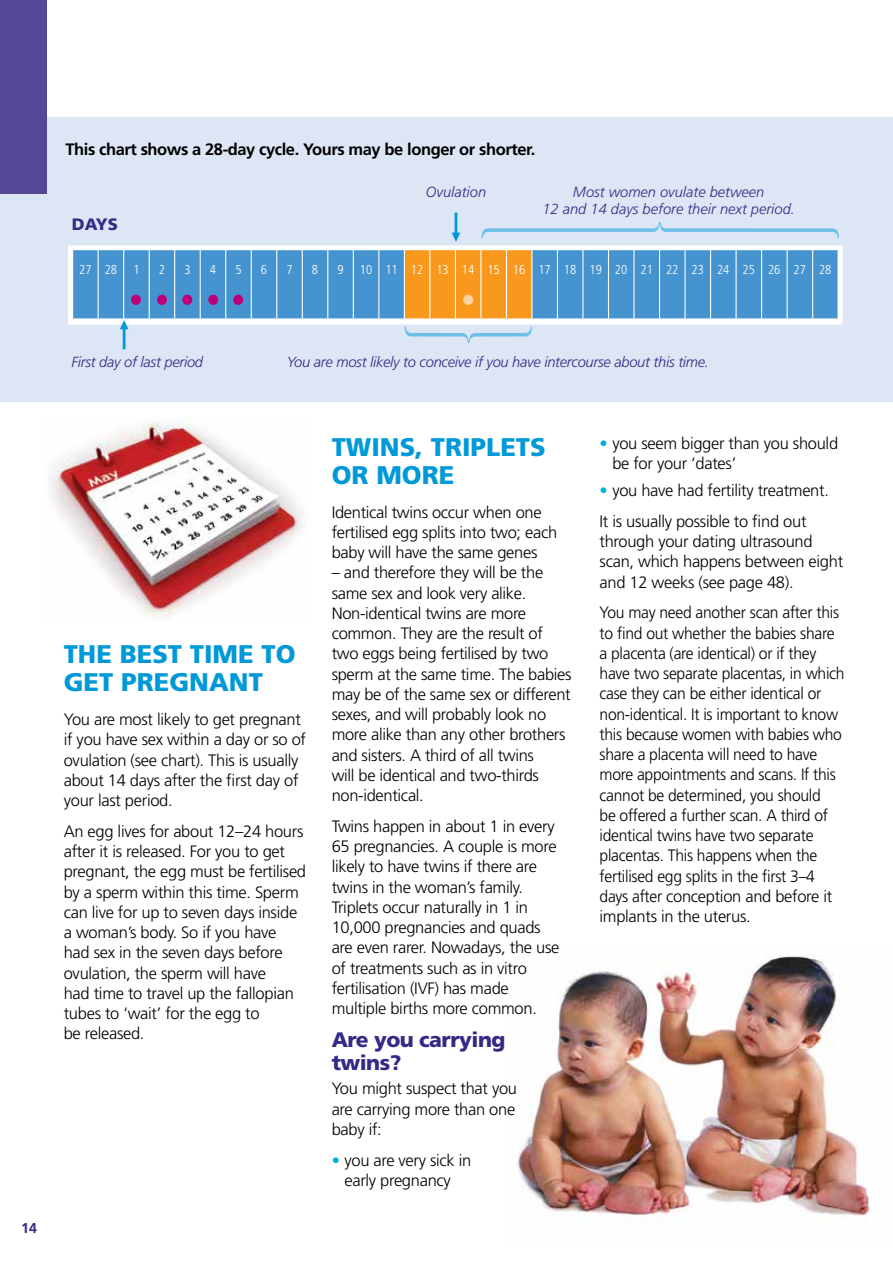
<style>
.page{position:relative;width:893px;height:1263px;background:#fff}
.page>*{position:absolute;margin:0;border:0;box-sizing:border-box;transform-origin:0 0}
.t1{font:900 25.5px/27.8px "Frutiger";color:#0099d8}
.t2{font:900 21px/22.5px "Frutiger";letter-spacing:-.025em;color:#332a86}
.t3{font:300 16.5px/20.2px "Frutiger";letter-spacing:-.02em;color:#000}
.t4{font:300 16.5px/20.2px "Frutiger";letter-spacing:-.02em;color:#000;scale:.95 1}
.t5{font:700 16.5px "Frutiger";letter-spacing:-.025em;color:#000}
.t6{font:900 16.5px "Frutiger";color:#332a86}
.t7{font:italic 300 14.7px "Frutiger";letter-spacing:-.02em;color:#332a86}
.t8{font:italic 300 14.7px/17.5px "Frutiger";color:#332a86;text-align:center}
.t9{font:700 14.25px "Frutiger";color:#332a86}
.t10{font:300 condensed 12.9px "Frutiger";color:#fff}
.s1{color:#00aee1}
</style>
<div class="page">
<img style="left:515px;top:956px;width:355px;height:264px">
<div style="left:0;top:117px;width:893px;height:285px;background:#dce6f5"></div>
<div style="left:74px;top:251px;width:330px;height:67px;background:#4594d0"></div>
<hr style="left:72px;top:318px;width:26px;height:2px;background:#fff">
<hr style="left:98px;top:318px;width:26px;height:2px;background:#fff">
<hr style="left:124px;top:318px;width:25px;height:2px;background:#fff">
<hr style="left:149px;top:318px;width:26px;height:2px;background:#fff">
<hr style="left:175px;top:318px;width:25px;height:2px;background:#fff">
<hr style="left:200px;top:318px;width:26px;height:2px;background:#fff">
<hr style="left:226px;top:318px;width:25px;height:2px;background:#fff">
<hr style="left:251px;top:318px;width:26px;height:2px;background:#fff">
<hr style="left:277px;top:318px;width:25px;height:2px;background:#fff">
<hr style="left:302px;top:318px;width:26px;height:2px;background:#fff">
<hr style="left:328px;top:318px;width:25px;height:2px;background:#fff">
<hr style="left:353px;top:318px;width:26px;height:2px;background:#fff">
<hr style="left:379px;top:318px;width:25px;height:2px;background:#fff">
<hr style="left:98px;top:248px;width:1px;height:70px;background:#fff">
<hr style="left:123px;top:248px;width:1px;height:70px;background:#fff">
<hr style="left:149px;top:248px;width:1px;height:70px;background:#fff">
<hr style="left:174px;top:248px;width:1px;height:70px;background:#fff">
<hr style="left:200px;top:248px;width:1px;height:70px;background:#fff">
<hr style="left:225px;top:248px;width:1px;height:70px;background:#fff">
<hr style="left:251px;top:248px;width:1px;height:70px;background:#fff">
<hr style="left:276px;top:248px;width:1px;height:70px;background:#fff">
<hr style="left:302px;top:248px;width:1px;height:70px;background:#fff">
<hr style="left:327px;top:248px;width:1px;height:70px;background:#fff">
<hr style="left:353px;top:248px;width:1px;height:70px;background:#fff">
<hr style="left:378px;top:248px;width:1px;height:70px;background:#fff">
<svg style="left:405px;top:327px;width:127px;height:16px"></svg>
<svg style="left:404px;top:212px;width:435px;height:107px"></svg>
<div style="left:463px;top:295px;width:10px;height:10px;background:#fed39f;border-radius:50%"></div>
<div style="left:131px;top:295px;width:10px;height:10px;background:#bd007a;border-radius:50%"></div>
<div style="left:157px;top:295px;width:10px;height:10px;background:#bd007a;border-radius:50%"></div>
<div style="left:182px;top:295px;width:10px;height:10px;background:#bd007a;border-radius:50%"></div>
<div style="left:208px;top:295px;width:10px;height:10px;background:#bd007a;border-radius:50%"></div>
<div style="left:233px;top:295px;width:10px;height:10px;background:#bd007a;border-radius:50%"></div>
<div style="left:68px;top:245px;width:775px;height:80px;border:5px solid #fff"></div>
<svg style="left:119px;top:318px;width:11px;height:32px"></svg>
<img style="left:51px;top:420px;width:251px;height:200px">
<div style="left:0;top:0;width:47px;height:193px;background:#534996"></div>
<p class="t5" style="left:65px;top:140px;width:471px">This chart shows a 28-day cycle. Yours may be longer or shorter.</p>
<p class="t6" style="left:72px;top:214px;width:48px">DAYS</p>
<p class="t8" style="left:426px;top:183px;width:62px">Ovulation</p>
<p class="t8" style="left:542px;top:183px;width:254px">Most women ovulate between<br>12 and 14 days before their next period.</p>
<p class="t10" style="left:79px;top:262px;width:39px">27 28</p>
<p class="t10" style="left:133px;top:262px;width:8px">1</p>
<p class="t10" style="left:159px;top:262px;width:8px">2</p>
<p class="t10" style="left:184px;top:262px;width:8px">3</p>
<p class="t10" style="left:210px;top:262px;width:8px">4</p>
<p class="t10" style="left:235px;top:262px;width:8px">5</p>
<p class="t10" style="left:261px;top:262px;width:8px">6</p>
<p class="t10" style="left:286px;top:262px;width:8px">7</p>
<p class="t10" style="left:312px;top:262px;width:8px">8</p>
<p class="t10" style="left:337px;top:262px;width:8px">9</p>
<p class="t10" style="left:360px;top:262px;width:473px">10 11 12 13 14 15 16 17 18 19 20 21 22 23 24 25 26 27 28</p>
<p class="t9" style="left:21px;top:1220px;width:17px">14</p>
<p class="t7" style="left:72px;top:354px;width:133px">First day of last period</p>
<p class="t7" style="left:287px;top:354px;width:424px">You are most likely to conceive if you have intercourse about this time.</p>
<h1 class="t1" style="left:64px;top:640px;width:233px">THE BEST TIME TO<br>GET PREGNANT</h1>
<p class="t3" style="left:64px;top:709px;width:244px">You are most likely to get pregnant if you have sex within a day or so of ovulation (see chart). This is usually about 14 days after the first day of your last period.</p>
<p class="t3" style="left:64px;top:821px;width:244px">An egg lives for about 12–24 hours after it is released. For you to get pregnant, the egg must be fertilised by a sperm within this time. Sperm can live for up to seven days inside a woman’s body. So if you have had sex in the seven days before ovulation, the sperm will have<br>had time to travel up the fallopian tubes to ‘wait’ for the egg to<br>be released.</p>
<h1 class="t1" style="left:332px;top:433px;width:216px">TWINS, TRIPLETS<br>OR MORE</h1>
<p class="t3" style="left:332px;top:502px;width:227px">Identical twins occur when one fertilised egg splits into two; each baby will have the same genes</p>
<p class="t3" style="left:332px;top:562px;width:241px">– and therefore they will be the same sex and look very alike.<br>Non-identical twins are more common. They are the result of two eggs being fertilised by two sperm at the same time. The babies may be of the same sex or different sexes, and will probably look no more alike than any other brothers and sisters. A third of all twins<br>will be identical and two-thirds non-identical.</p>
<p class="t3" style="left:332px;top:816px;width:229px">Twins happen in about 1 in every<br>65 pregnancies. A couple is more likely to have twins if there are twins in the woman’s family.<br>Triplets occur naturally in 1 in<br>10,000 pregnancies and quads are even rarer. Nowadays, the use of treatments such as in vitro fertilisation (IVF) has made multiple births more common.</p>
<p class="t2" style="left:332px;top:1028px;width:175px">Are you carrying twins?</p>
<p class="t3" style="left:332px;top:1078px;width:187px;text-align:justify">You might suspect that you are carrying more than one baby if:</p>
<p class="t3" style="left:332px;top:1150px;width:141px;text-align:center"><span class="s1">•</span> you are very sick in early pregnancy</p>
<p class="t3" style="left:612px;top:433px;width:227px;text-indent:-13px"><span class="s1">•</span> you seem bigger than you should be for your ‘dates’</p>
<p class="t3" style="left:600px;top:475px;width:231px;line-height:30.9px"><span class="s1">•</span> you have had fertility treatment.<br>It is usually possible to find out</p>
<p class="t3" style="left:600px;top:531px;width:245px">through your dating ultrasound scan, which happens between eight and 12 weeks (see page 48).</p>
<p class="t4" style="left:600px;top:603px;width:259px">You may need another scan after this to find out whether the babies share a placenta (are identical) or if they have two separate placentas, in which case they can be either identical or non‑identical. It is important to know this because women with babies who share a placenta will need to have more appointments and scans. If this cannot be determined, you should<br>be offered a further scan. A third of identical twins have two separate placentas. This happens when the fertilised egg splits in the first 3–4 days after conception and before it implants in the uterus.</p>
</div>
